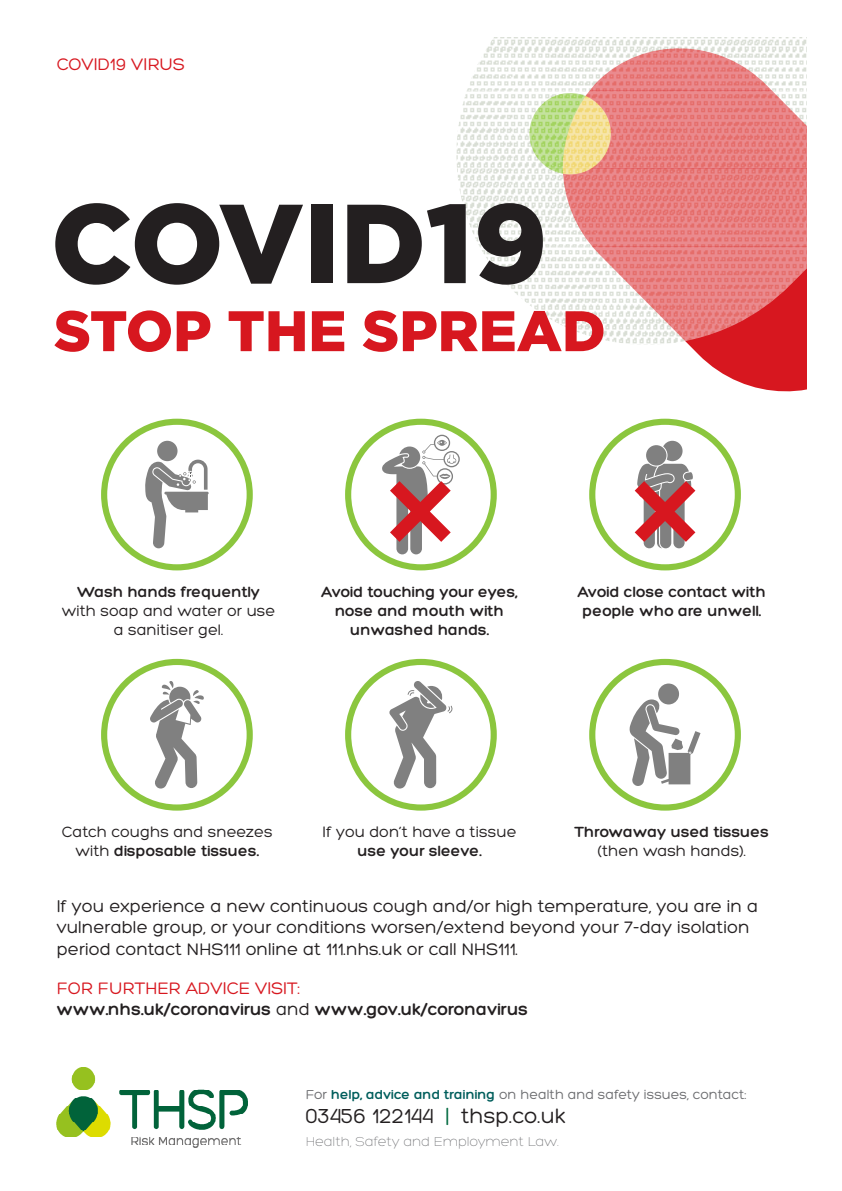
<style>
.page{position:relative;width:842px;height:1191px;background:#fff}
.page>*{position:absolute;margin:0;border:0;box-sizing:border-box;transform-origin:0 0}
.t1{font:900 112px "Gotham";color:#231f20}
.t2{font:900 57px "Gotham";color:#d7171f}
.t3{font:22px "Hero";color:#231f20}
.t4{font:18px/21.6px "Hero";color:#231f20}
.t5{font:700 18px/21.6px "Hero";color:#231f20}
.t6{font:18px "Hero";color:#d7171f}
.t7{font:16px/19.2px "Hero";color:#231f20;text-align:center}
.t8{font:700 16px/19.2px "Hero";color:#231f20;text-align:center}
.t9{font:14px "Hero";color:#6c6d70}
.t10{font:300 14px "Hero";color:#6c6d70}
.s1{font-weight:700}
.s2{font-weight:400}
.s3{font-weight:400;color:#d7171f}
.s4{font-weight:700;color:#005e5c}
.s5{color:#00693f}
</style>
<div class="page">
<img style="left:467px;top:37px;width:340px;height:54px">
<img style="left:456px;top:91px;width:107px;height:77px">
<img style="left:457px;top:168px;width:106px;height:78px">
<img style="left:479px;top:246px;width:84px;height:78px">
<svg style="left:529px;top:93px;width:82px;height:81px;background:#b7dc86"></svg>
<svg style="left:563px;top:47px;width:244px;height:345px"></svg>
<img style="left:56px;top:1067px;width:192px;height:80px">
<div style="left:345px;top:419px;width:152px;height:151px;border:6px solid #8bc63e;border-radius:50%"></div>
<svg style="left:381px;top:435px;width:79px;height:119px"></svg>
<div style="left:589px;top:419px;width:152px;height:151px;border:6px solid #8bc63e;border-radius:50%"></div>
<svg style="left:635px;top:441px;width:60px;height:107px"></svg>
<div style="left:157px;top:441px;width:21px;height:20px;background:#808080;border-radius:50%"></div>
<svg style="left:145px;top:459px;width:64px;height:89px"></svg>
<div style="left:101px;top:419px;width:152px;height:151px;border:6px solid #8bc63e;border-radius:50%"></div>
<svg style="left:150px;top:681px;width:54px;height:107px"></svg>
<div style="left:101px;top:659px;width:152px;height:151px;border:6px solid #8bc63e;border-radius:50%"></div>
<svg style="left:389px;top:681px;width:64px;height:107px"></svg>
<div style="left:345px;top:659px;width:152px;height:151px;border:6px solid #8bc63e;border-radius:50%"></div>
<svg style="left:629px;top:683px;width:71px;height:103px"></svg>
<div style="left:589px;top:659px;width:152px;height:151px;border:6px solid #8bc63e;border-radius:50%"></div>
<p class="t6" style="left:57px;top:55px;width:130px">COVID19 VIRUS</p>
<p class="t1" style="left:51px;top:179px;width:498px">COVID19</p>
<p class="t2" style="left:54px;top:298px;width:553px">STOP THE SPREAD</p>
<p class="t7" style="left:62px;top:582px;width:215px"><span class="s1">Wash hands frequently </span>with soap and water or use a sanitiser gel.</p>
<p class="t8" style="left:322px;top:582px;width:197px">Avoid touching your eyes, nose and mouth with unwashed hands.</p>
<p class="t8" style="left:578px;top:582px;width:190px;text-align:left">Avoid close contact with people who are unwell.</p>
<p class="t7" style="left:62px;top:822px;width:212px">Catch coughs and sneezes with <span class="s1">disposable tissues.</span></p>
<p class="t7" style="left:323px;top:822px;width:195px">If you don’t have a tissue <span class="s1">use your sleeve.</span></p>
<p class="t8" style="left:575px;top:822px;width:196px">Throwaway used tissues <span class="s2">(then wash hands).</span></p>
<p class="t4" style="left:57px;top:895px;width:703px">If you experience a new continuous cough and/or high temperature, you are in a vulnerable group, or your conditions worsen/extend beyond your 7-day isolation period contact NHS111 online at 111.nhs.uk or call NHS111.</p>
<p class="t5" style="left:57px;top:977px;width:473px"><span class="s3">FOR FURTHER ADVICE VISIT:<br></span>www.nhs.uk/coronavirus <span class="s2">and</span> www.gov.uk/coronavirus</p>
<p class="t9" style="left:306px;top:1087px;width:442px">For <span class="s4">help, advice and training</span> on health and safety issues, contact:</p>
<p class="t3" style="left:306px;top:1105px;width:261px">03456 122144 <span class="s5">|</span> thsp.co.uk</p>
<p class="t10" style="left:306px;top:1133px;width:255px">Health, Safety and Employment Law.</p>
</div>
